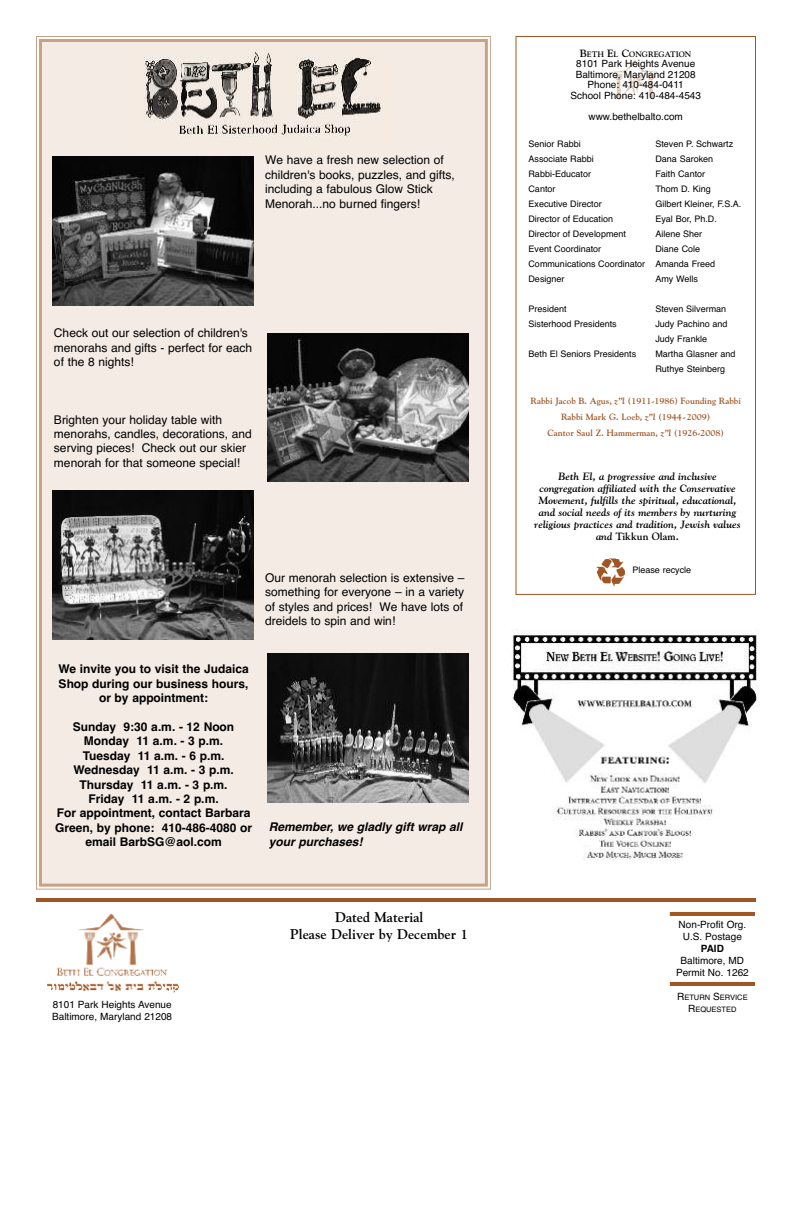
<style>
.page{position:relative;width:792px;height:1224px;background:#fff}
.page>*{position:absolute;margin:0;border:0;box-sizing:border-box;transform-origin:0 0}
.t1{font:700 14px/16.8px "Goudy";color:#000;text-align:center}
.t2{font:12px/14.4px "Helvetica";color:#000}
.t3{font:700 12px/14.4px "Helvetica";color:#000;text-align:center}
.t4{font:italic 700 12px/14.4px "Helvetica";color:#000}
.t5{font:italic 700 10.5px/12px "Goudy";color:#000;text-align:center}
.t6{font:10px/12px "Helvetica";color:#000;text-align:center}
.t7{font:700 10px "Helvetica";color:#000}
.t8{font:9px/15px "Helvetica";color:#000}
.t9{font:700 9px/16px "Goudy";color:#9f5624;text-align:center}
.t10{font:700 7.9px "Goudy";color:#000}
.t11{font:7.5px/12px "Helvetica";color:#000;text-align:center}
.s1{font-size:10.5px}
.s2{font-style:italic}
.s3{font-style:normal}
.s4{font-size:10px}
</style>
<div class="page">
<img style="left:611px;top:59px;width:47px;height:40px">
<hr style="left:670px;top:912px;width:85px;height:4px;background:#9f5624">
<hr style="left:670px;top:982px;width:85px;height:4px;background:#9f5624">
<img style="left:47px;top:914px;width:132px;height:79px">
<div style="left:516px;top:36px;width:240px;height:559px;border:1px solid #9f5624"></div>
<img style="left:596px;top:558px;width:29px;height:28px">
<div style="left:42px;top:42px;width:443px;height:842px;background:#f4ebe5"></div>
<div style="left:39px;top:39px;width:449px;height:848px;border:3px solid #c9a185"></div>
<img style="left:144px;top:50px;width:239px;height:88px">
<hr style="left:36px;top:898px;width:720px;height:4px;background:#9f5624">
<img style="left:53px;top:156px;width:200px;height:149px">
<img style="left:53px;top:490px;width:200px;height:149px">
<img style="left:268px;top:333px;width:200px;height:149px">
<img style="left:268px;top:654px;width:200px;height:149px">
<img style="left:511px;top:633px;width:249px;height:228px">
<p class="t2" style="left:265px;top:153px;width:191px">We have a fresh new selection of children's books, puzzles, and gifts, including a fabulous Glow Stick Menorah...no burned fingers!</p>
<p class="t2" style="left:54px;top:326px;width:200px">Check out our selection of children's menorahs and gifts - perfect for each of the 8 nights!</p>
<p class="t2" style="left:54px;top:412px;width:199px">Brighten your holiday table with menorahs, candles, decorations, and serving pieces! Check out our skier menorah for that someone special!</p>
<p class="t2" style="left:265px;top:571px;width:201px;text-align:justify">Our menorah selection is extensive – something for everyone – in a variety of styles and prices! We have lots of dreidels to spin and win!</p>
<p class="t3" style="left:58px;top:662px;width:192px">We invite you to visit the Judaica<br>Shop during our business hours, or by appointment:</p>
<p class="t3" style="left:55px;top:720px;width:199px">Sunday 9:30 a.m. - 12 Noon<br>Monday 11 a.m. - 3 p.m.<br>Tuesday 11 a.m. - 6 p.m.<br>Wednesday 11 a.m. - 3 p.m.<br>Thursday 11 a.m. - 3 p.m.<br>Friday 11 a.m. - 2 p.m.<br>For appointment, contact Barbara<br>Green, by phone: 410-486-4080 or email BarbSG@aol.com</p>
<p class="t4" style="left:269px;top:820px;width:195px">Remember, we gladly gift wrap all your purchases!</p>
<p class="t6" style="left:52px;top:999px;width:122px;text-align:left">8101 Park Heights Avenue<br>Baltimore, Maryland 21208</p>
<p class="t1" style="left:290px;top:909px;width:180px">Dated Material<br>Please Deliver by December 1</p>
<p class="t10" style="left:580px;top:49px;width:113px"><span class="s1">B</span>ETH <span class="s1">E</span>L <span class="s1">C</span>ONGREGATION</p>
<p class="t6" style="left:570px;top:59px;width:132px;line-height:10.5px">8101 Park Heights Avenue<br>Baltimore, Maryland 21208<br>Phone: 410-484-0411<br>School Phone: 410-484-4543</p>
<p class="t6" style="left:589px;top:110px;width:96px">www.bethelbalto.com</p>
<p class="t8" style="left:528px;top:136px;width:54px">Senior Rabbi</p>
<p class="t8" style="left:655px;top:136px;width:79px">Steven P. Schwartz</p>
<p class="t8" style="left:528px;top:151px;width:67px">Associate Rabbi</p>
<p class="t8" style="left:655px;top:151px;width:59px">Dana Saroken</p>
<p class="t8" style="left:528px;top:166px;width:64px">Rabbi-Educator</p>
<p class="t8" style="left:655px;top:166px;width:51px">Faith Cantor</p>
<p class="t8" style="left:528px;top:181px;width:29px">Cantor</p>
<p class="t8" style="left:655px;top:181px;width:57px">Thom D. King</p>
<p class="t8" style="left:528px;top:196px;width:75px">Executive Director</p>
<p class="t8" style="left:655px;top:196px;width:88px">Gilbert Kleiner, F.S.A.</p>
<p class="t8" style="left:528px;top:211px;width:86px">Director of Education</p>
<p class="t8" style="left:655px;top:211px;width:63px">Eyal Bor, Ph.D.</p>
<p class="t8" style="left:528px;top:226px;width:99px">Director of Development</p>
<p class="t8" style="left:655px;top:226px;width:48px">Ailene Sher</p>
<p class="t8" style="left:528px;top:241px;width:74px">Event Coordinator</p>
<p class="t8" style="left:528px;top:241px;width:188px;text-indent:127px">Diane Cole<br>Communications Coordinator Amanda Freed<br>Designer</p>
<p class="t8" style="left:655px;top:271px;width:44px">Amy Wells</p>
<p class="t8" style="left:528px;top:301px;width:40px">President</p>
<p class="t8" style="left:655px;top:301px;width:72px">Steven Silverman</p>
<p class="t8" style="left:528px;top:316px;width:90px">Sisterhood Presidents</p>
<p class="t8" style="left:655px;top:316px;width:74px">Judy Pachino and<br>Judy Frankle</p>
<p class="t8" style="left:528px;top:346px;width:109px">Beth El Seniors Presidents</p>
<p class="t8" style="left:655px;top:346px;width:82px">Martha Glasner and<br>Ruthye Steinberg</p>
<p class="t9" style="left:531px;top:393px;width:212px">Rabbi Jacob B. Agus, <span class="s2">z”l</span> (1911-1986) Founding Rabbi<br>Rabbi Mark G. Loeb, <span class="s2">z”l</span> (1944-2009)<br>Cantor Saul Z. Hammerman, <span class="s2">z”l</span> (1926-2008)</p>
<p class="t5" style="left:534px;top:470px;width:208px">Beth El, a progressive and inclusive congregation affiliated with the Conservative Movement, fulfills the spiritual, educational, and social needs of its members by nurturing religious practices and tradition, Jewish values and <span class="s3">Tikkun Olam</span>.</p>
<p class="t8" style="left:632px;top:563px;width:60px">Please recycle</p>
<p class="t6" style="left:679px;top:919px;width:69px">Non-Profit Org.<br>U.S. Postage</p>
<p class="t7" style="left:701px;top:943px;width:25px">PAID</p>
<p class="t6" style="left:676px;top:955px;width:74px">Baltimore, MD<br>Permit No. 1262</p>
<p class="t11" style="left:677px;top:991px;width:72px"><span class="s4">R</span>ETURN <span class="s4">S</span>ERVICE<br><span class="s4">R</span>EQUESTED</p>
</div>
